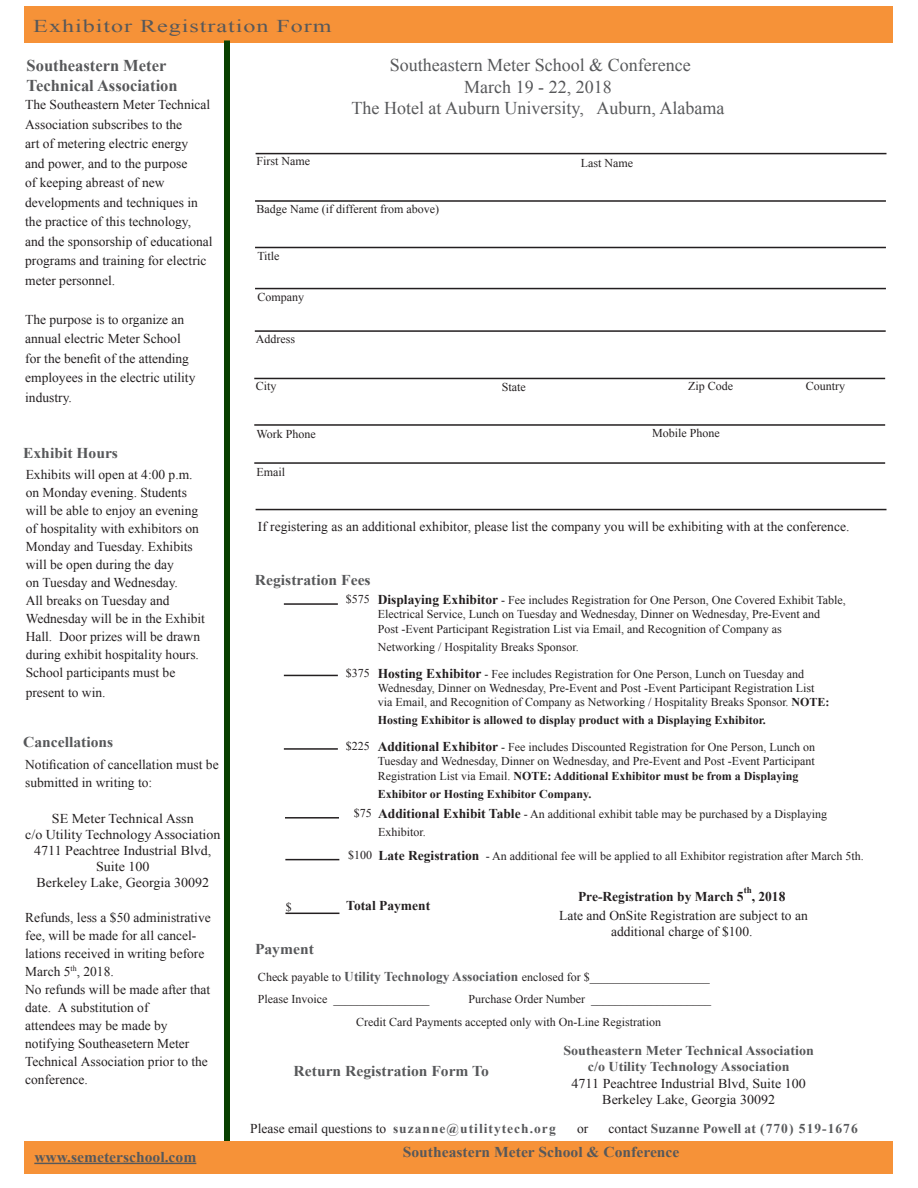
<style>
.page{position:relative;width:918px;height:1188px;background:#fff}
.page>*{position:absolute;margin:0;border:0;box-sizing:border-box;transform-origin:0 0}
.t1{font:18px "Times New Roman";color:#57585a}
.t2{font:18px "Times New Roman";letter-spacing:.04em;color:#57585a;scale:1.34 1}
.t3{font:700 16.5px "Times New Roman";color:#57585a}
.t4{font:700 15px "Times New Roman";color:#57585a;scale:1.04 1}
.t5{font:13.5px/18px "Times New Roman";color:#231f20}
.t6{font:13.5px/16.2px "Times New Roman";color:#231f20;text-align:center;scale:1.04 1}
.t7{font:700 13.5px "Times New Roman";color:#57585a;scale:1.04 1}
.t8{font:700 13.5px "Times New Roman";letter-spacing:.075em;color:#57585a}
.t9{font:700 13.5px "Times New Roman";color:#231f20}
.t10{font:700 13.5px "Times New Roman";color:#57585a}
.t11{font:12px/14.4px "Times New Roman";color:#231f20}
.t12{font:700 12px "Times New Roman";color:#231f20}
.t13{font:700 9px "Times New Roman";color:#231f20}
.s1{font-weight:700;font-size:13.5px}
.s2{font-weight:700}
.s3{font-weight:700;font-size:13.5px;color:#57585a}
.s4{font-weight:400;color:#231f20}
</style>
<div class="page">
<div style="left:24px;top:6px;width:868px;height:37px;background:#f69238"></div>
<hr style="left:256px;top:153px;width:630px;height:1px;background:#231f20">
<hr style="left:255px;top:247px;width:631px;height:1px;background:#231f20">
<hr style="left:255px;top:200px;width:631px;height:2px;background:#231f20">
<hr style="left:255px;top:288px;width:631px;height:1px;background:#231f20">
<div style="left:224px;top:40px;width:6px;height:1118px;background:#083f00"></div>
<hr style="left:255px;top:330px;width:631px;height:2px;background:#231f20">
<hr style="left:254px;top:424px;width:631px;height:2px;background:#231f20">
<hr style="left:254px;top:378px;width:631px;height:1px;background:#231f20">
<hr style="left:254px;top:462px;width:631px;height:2px;background:#231f20">
<hr style="left:284px;top:603px;width:54px;height:2px;background:#231f20">
<hr style="left:284px;top:675px;width:54px;height:1px;background:#231f20">
<hr style="left:284px;top:748px;width:54px;height:2px;background:#231f20">
<hr style="left:285px;top:913px;width:54px;height:1px;background:#231f20">
<div style="left:25px;top:1141px;width:868px;height:33px;background:#f69238"></div>
<hr style="left:34px;top:1163px;width:162px;height:1px;background:#57585a">
<hr style="left:256px;top:509px;width:630px;height:1px;background:#231f20">
<hr style="left:285px;top:817px;width:54px;height:2px;background:#231f20">
<hr style="left:285px;top:859px;width:54px;height:1px;background:#231f20">
<p class="t2" style="left:33px;top:14px;width:224px">Exhibitor Registration Form</p>
<p class="t3" style="left:27px;top:55px;width:141px">Southeastern Meter</p>
<p class="t3" style="left:27px;top:74px;width:153px">Technical Association</p>
<p class="t5" style="left:25px;top:95px;width:189px;line-height:19.5px">The Southeastern Meter Technical<br>Association subscribes to the<br>art of metering electric energy<br>and power, and to the purpose<br>of keeping abreast of new developments and techniques in the practice of this technology, and the sponsorship of educational programs and training for electric meter personnel.</p>
<p class="t5" style="left:25px;top:309px;width:172px;line-height:19.5px">The purpose is to organize an annual electric Meter School for the benefit of the attending employees in the electric utility industry.</p>
<p class="t4" style="left:23px;top:442px;width:93px">Exhibit Hours</p>
<p class="t5" style="left:26px;top:466px;width:181px">Exhibits will open at 4:00 p.m. on Monday evening. Students will be able to enjoy an evening of hospitality with exhibitors on<br>Monday and Tuesday. Exhibits will be open during the day<br>on Tuesday and Wednesday.<br>All breaks on Tuesday and<br>Wednesday will be in the Exhibit<br>Hall. Door prizes will be drawn during exhibit hospitality hours.<br>School participants must be</p>
<p class="t5" style="left:26px;top:683px;width:81px">present to win.</p>
<p class="t4" style="left:23px;top:732px;width:88px">Cancellations</p>
<p class="t5" style="left:25px;top:755px;width:195px">Notification of cancellation must be submitted in writing to:</p>
<p class="t6" style="left:52px;top:810px;width:138px">SE Meter Technical Assn</p>
<p class="t6" style="left:25px;top:826px;width:189px">c/o Utility Technology Association</p>
<p class="t6" style="left:34px;top:842px;width:172px">4711 Peachtree Industrial Blvd,<br>Suite 100</p>
<p class="t6" style="left:36px;top:875px;width:168px">Berkeley Lake, Georgia 30092</p>
<p class="t5" style="left:25px;top:908px;width:187px">Refunds, less a $50 administrative fee, will be made for all cancel&shy;lations received in writing before<br>March 5<sup>th</sup>, 2018.</p>
<p class="t5" style="left:25px;top:980px;width:187px">No refunds will be made after that date. A substitution of</p>
<p class="t5" style="left:25px;top:1016px;width:144px">attendees may be made by</p>
<p class="t5" style="left:25px;top:1034px;width:184px">notifying Southeasetern Meter<br>Technical Association prior to the</p>
<p class="t5" style="left:25px;top:1070px;width:64px">conference.</p>
<p class="t1" style="left:390px;top:53px;width:302px">Southeastern Meter School &amp; Conference</p>
<p class="t1" style="left:464px;top:74px;width:149px">March 19 - 22, 2018</p>
<p class="t1" style="left:352px;top:96px;width:374px">The Hotel at Auburn University, Auburn, Alabama</p>
<p class="t11" style="left:256px;top:154px;width:55px">First Name</p>
<p class="t11" style="left:581px;top:155px;width:54px">Last Name</p>
<p class="t11" style="left:257px;top:201px;width:184px">Badge Name (if different from above)</p>
<p class="t11" style="left:257px;top:249px;width:24px">Title</p>
<p class="t11" style="left:257px;top:290px;width:48px">Company</p>
<p class="t11" style="left:256px;top:332px;width:41px">Address</p>
<p class="t11" style="left:256px;top:379px;width:22px">City</p>
<p class="t11" style="left:502px;top:379px;width:25px">State</p>
<p class="t11" style="left:257px;top:426px;width:61px">Work Phone</p>
<p class="t11" style="left:257px;top:464px;width:30px">Email</p>
<p class="t11" style="left:688px;top:379px;width:46px">Zip Code</p>
<p class="t11" style="left:806px;top:379px;width:41px">Country</p>
<p class="t11" style="left:652px;top:425px;width:69px">Mobile Phone</p>
<p class="t5" style="left:258px;top:517px;width:593px">If registering as an additional exhibitor, please list the company you will be exhibiting with at the conference.</p>
<p class="t4" style="left:255px;top:570px;width:113px">Registration Fees</p>
<p class="t11" style="left:346px;top:592px;width:25px">$575</p>
<p class="t11" style="left:346px;top:665px;width:25px">$375</p>
<p class="t11" style="left:346px;top:739px;width:25px">$225</p>
<p class="t11" style="left:378px;top:593px;width:470px"><span class="s1">Displaying Exhibitor</span> - Fee includes Registration for One Person, One Covered Exhibit Table,<br>Electrical Service, Lunch on Tuesday and Wednesday, Dinner on Wednesday, Pre-Event and</p>
<p class="t11" style="left:378px;top:621px;width:405px">Post -Event Participant Registration List via Email, and Recognition of Company as</p>
<p class="t11" style="left:378px;top:639px;width:202px">Networking / Hospitality Breaks Sponsor.</p>
<p class="t11" style="left:378px;top:666px;width:453px"><span class="s1">Hosting Exhibitor</span> - Fee includes Registration for One Person, Lunch on Tuesday and<br>Wednesday, Dinner on Wednesday, Pre-Event and Post -Event Participant Registration List via Email, and Recognition of Company as Networking / Hospitality Breaks Sponsor. <span class="s2">NOTE:</span></p>
<p class="t12" style="left:378px;top:712px;width:390px">Hosting Exhibitor is allowed to display product with a Displaying Exhibitor.</p>
<p class="t11" style="left:378px;top:740px;width:439px;text-align:justify"><span class="s1">Additional Exhibitor</span> - Fee includes Discounted Registration for One Person, Lunch on Tuesday and Wednesday, Dinner on Wednesday, and Pre-Event and Post -Event Participant Registration List via Email. <span class="s2">NOTE: Additional Exhibitor must be from a Displaying</span></p>
<p class="t12" style="left:378px;top:786px;width:215px">Exhibitor or Hosting Exhibitor Company.</p>
<p class="t11" style="left:354px;top:806px;width:19px">$75</p>
<p class="t11" style="left:378px;top:805px;width:450px;line-height:18px"><span class="s1">Additional Exhibit Table</span> - An additional exhibit table may be purchased by a Displaying<br>Exhibitor.</p>
<p class="t11" style="left:348px;top:847px;width:25px">$100</p>
<p class="t11" style="left:379px;top:848px;width:487px"><span class="s1">Late Registration</span> - An additional fee will be applied to all Exhibitor registration after March 5th.</p>
<p class="t13" style="left:744px;top:884px;width:10px">th</p>
<p class="t9" style="left:578px;top:887px;width:167px">Pre-Registration by March 5</p>
<p class="t9" style="left:752px;top:887px;width:35px">, 2018</p>
<p class="t5" style="left:559px;top:906px;width:250px">Late and OnSite Registration are subject to an</p>
<p class="t5" style="left:611px;top:922px;width:143px">additional charge of $100.</p>
<p class="t11" style="left:286px;top:899px;width:7px">$</p>
<p class="t9" style="left:346px;top:896px;width:85px">Total Payment</p>
<p class="t4" style="left:255px;top:939px;width:58px">Payment</p>
<p class="t11" style="left:258px;top:969px;width:453px">Check payable to <span class="s3">Utility Technology Association</span> enclosed for $____________________</p>
<p class="t11" style="left:258px;top:992px;width:173px">Please Invoice ________________</p>
<p class="t11" style="left:468px;top:992px;width:244px">Purchase Order Number ____________________</p>
<p class="t11" style="left:356px;top:1014px;width:306px">Credit Card Payments accepted only with On-Line Registration</p>
<p class="t4" style="left:294px;top:1061px;width:189px">Return Registration Form To</p>
<p class="t7" style="left:563px;top:1041px;width:242px">Southeastern Meter Technical Association</p>
<p class="t7" style="left:588px;top:1058px;width:195px">c/o Utility Technology Association</p>
<p class="t6" style="left:572px;top:1075px;width:227px">4711 Peachtree Industrial Blvd, Suite 100</p>
<p class="t6" style="left:602px;top:1091px;width:168px">Berkeley Lake, Georgia 30092</p>
<p class="t8" style="left:250px;top:1119px;width:307px"><span class="s4">Please email questions to</span> suzanne@utilitytech.org</p>
<p class="t5" style="left:577px;top:1119px;width:13px">or</p>
<p class="t10" style="left:609px;top:1119px;width:251px"><span class="s4">contact</span> Suzanne Powell at (770) 519-1676</p>
<p class="t4" style="left:34px;top:1146px;width:157px">www.semeterschool.com</p>
<p class="t4" style="left:403px;top:1142px;width:268px">Southeastern Meter School &amp; Conference</p>
</div>
